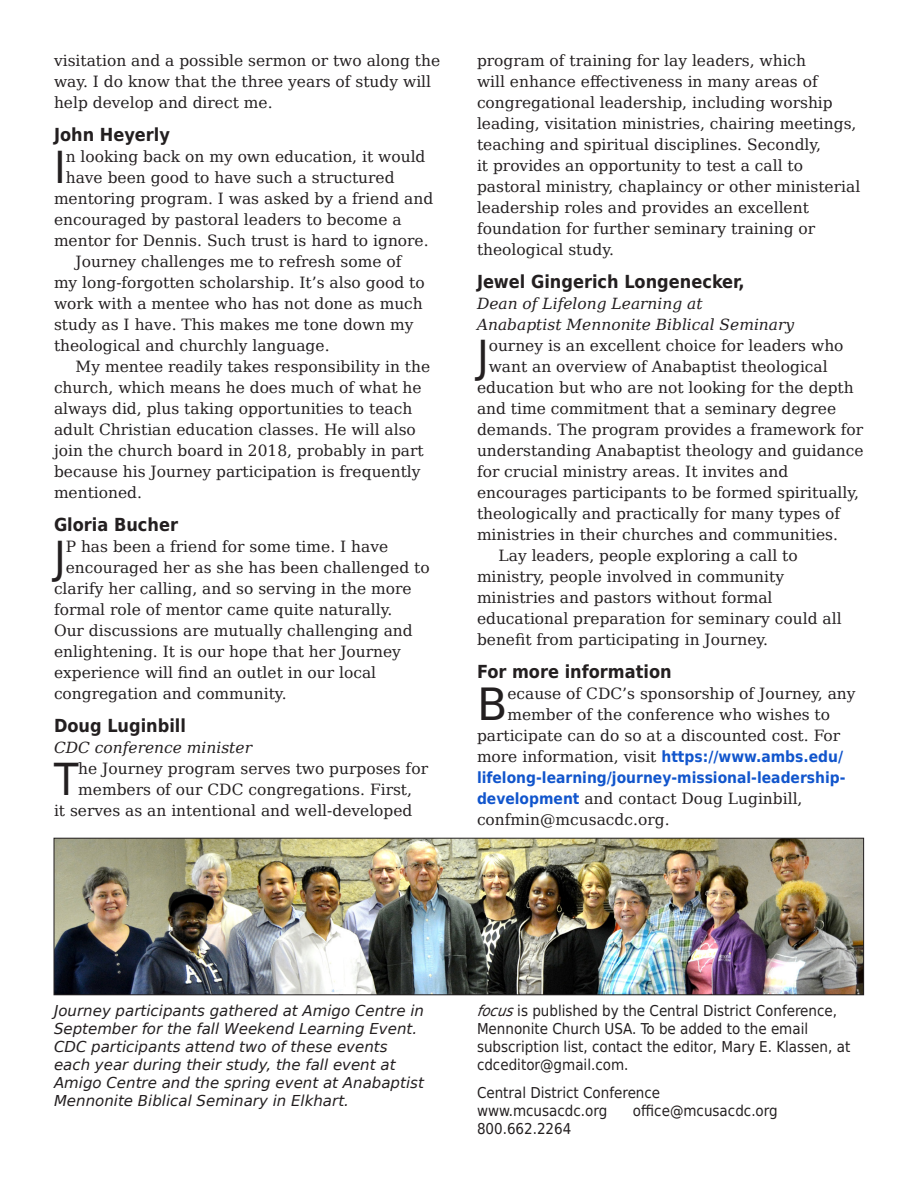
<style>
.page{position:relative;width:918px;height:1188px;background:#fff}
.page>*{position:absolute;margin:0;border:0;box-sizing:border-box;transform-origin:0 0}
.body_text_paragraph{font:44.25px "DejaVu Sans Condensed";color:#231f20}
.body_text_paragraph-2{font:44.25px "DejaVu Sans";color:#231f20}
.Subhead_2{font:700 18px "DejaVu Sans Condensed";color:#231f20}
.body_text_paragraph-3{font:15.45px/21px "DejaVu Serif";color:#231f20}
.Body_text{font:15.45px/21px "DejaVu Serif";color:#231f20}
.Body_text_no_indent{font:italic 15.45px/21px "DejaVu Serif";color:#231f20}
.body_text_paragraph-4{font:700 15.45px "DejaVu Sans Condensed";color:#15c}
.t1{font:italic 15px/18px "DejaVu Sans";color:#231f20}
.t2{font:15px/18px "DejaVu Sans Condensed";color:#231f20}
.s1{font-family:"DejaVu Sans Condensed";font-weight:700;color:#15c}
.s2{font-style:italic}
</style>
<div class="page">
<img style="left:56px;top:840px;width:806px;height:153px">
<div style="left:54px;top:838px;width:810px;height:157px;border:1px solid #231f20"></div>
<p class="Body_text" style="left:54px;top:49px;width:388px">visitation and a possible sermon or two along the way. I do know that the three years of study will help develop and direct me.</p>
<p class="Subhead_2" style="left:54px;top:120px;width:117px">John Heyerly</p>
<p class="body_text_paragraph" style="left:54px;top:128px;width:13px">I</p>
<p class="body_text_paragraph-3" style="left:66px;top:145px;width:361px">n looking back on my own education, it would</p>
<p class="body_text_paragraph-3" style="left:66px;top:166px;width:330px">have been good to have such a structured</p>
<p class="body_text_paragraph-3" style="left:54px;top:187px;width:381px">mentoring program. I was asked by a friend and</p>
<p class="body_text_paragraph-3" style="left:54px;top:208px;width:349px">encouraged by pastoral leaders to become a</p>
<p class="body_text_paragraph-3" style="left:54px;top:229px;width:376px">mentor for Dennis. Such trust is hard to ignore.</p>
<p class="Body_text" style="left:54px;top:250px;width:372px;text-indent:22px">Journey challenges me to refresh some of my long-forgotten scholarship. It’s also good to work with a mentee who has not done as much study as I have. This makes me tone down my theological and churchly language.</p>
<p class="Body_text" style="left:54px;top:355px;width:378px;text-indent:22px">My mentee readily takes responsibility in the church, which means he does much of what he always did, plus taking opportunities to teach adult Christian education classes. He will also join the church board in 2018, probably in part because his Journey participation is frequently mentioned.</p>
<p class="Subhead_2" style="left:54px;top:510px;width:126px">Gloria Bucher</p>
<p class="body_text_paragraph" style="left:54px;top:518px;width:13px">J</p>
<p class="body_text_paragraph-3" style="left:66px;top:535px;width:324px">P has been a friend for some time. I have</p>
<p class="body_text_paragraph-3" style="left:66px;top:556px;width:365px">encouraged her as she has been challenged to</p>
<p class="body_text_paragraph-3" style="left:54px;top:577px;width:359px">clarify her calling, and so serving in the more</p>
<p class="body_text_paragraph-3" style="left:54px;top:598px;width:340px">formal role of mentor came quite naturally.</p>
<p class="body_text_paragraph-3" style="left:54px;top:619px;width:360px">Our discussions are mutually challenging and</p>
<p class="body_text_paragraph-3" style="left:54px;top:640px;width:349px">enlightening. It is our hope that her Journey</p>
<p class="body_text_paragraph-3" style="left:54px;top:661px;width:324px">experience will find an outlet in our local</p>
<p class="body_text_paragraph-3" style="left:54px;top:682px;width:234px">congregation and community.</p>
<p class="Subhead_2" style="left:54px;top:711px;width:134px">Doug Luginbill</p>
<p class="Body_text_no_indent" style="left:54px;top:736px;width:200px">CDC conference minister</p>
<p class="body_text_paragraph" style="left:54px;top:740px;width:26px">T</p>
<p class="body_text_paragraph-3" style="left:78px;top:757px;width:351px">he Journey program serves two purposes for</p>
<p class="body_text_paragraph-3" style="left:78px;top:778px;width:335px">members of our CDC congregations. First,</p>
<p class="body_text_paragraph-3" style="left:54px;top:799px;width:360px">it serves as an intentional and well-developed</p>
<p class="body_text_paragraph-3" style="left:477px;top:49px;width:385px">program of training for lay leaders, which<br>will enhance effectiveness in many areas of congregational leadership, including worship leading, visitation ministries, chairing meetings, teaching and spiritual disciplines. Secondly,<br>it provides an opportunity to test a call to pastoral ministry, chaplaincy or other ministerial leadership roles and provides an excellent foundation for further seminary training or theological study.</p>
<p class="Subhead_2" style="left:477px;top:267px;width:269px">Jewel Gingerich Longenecker,</p>
<p class="Body_text_no_indent" style="left:477px;top:292px;width:319px">Dean of Lifelong Learning at<br>Anabaptist Mennonite Biblical Seminary</p>
<p class="body_text_paragraph" style="left:477px;top:317px;width:13px">J</p>
<p class="body_text_paragraph-3" style="left:489px;top:334px;width:356px">ourney is an excellent choice for leaders who</p>
<p class="body_text_paragraph-3" style="left:489px;top:355px;width:341px">want an overview of Anabaptist theological</p>
<p class="body_text_paragraph-3" style="left:477px;top:376px;width:378px">education but who are not looking for the depth</p>
<p class="body_text_paragraph-3" style="left:477px;top:397px;width:361px">and time commitment that a seminary degree</p>
<p class="body_text_paragraph-3" style="left:477px;top:418px;width:388px">demands. The program provides a framework for</p>
<p class="body_text_paragraph-3" style="left:477px;top:439px;width:388px">understanding Anabaptist theology and guidance</p>
<p class="body_text_paragraph-3" style="left:477px;top:460px;width:313px">for crucial ministry areas. It invites and</p>
<p class="body_text_paragraph-3" style="left:477px;top:481px;width:384px">encourages participants to be formed spiritually,</p>
<p class="body_text_paragraph-3" style="left:477px;top:502px;width:365px">theologically and practically for many types of</p>
<p class="body_text_paragraph-3" style="left:477px;top:523px;width:363px">ministries in their churches and communities.</p>
<p class="Body_text" style="left:477px;top:544px;width:366px;text-indent:22px">Lay leaders, people exploring a call to ministry, people involved in community ministries and pastors without formal educational preparation for seminary could all benefit from participating in Journey.</p>
<p class="Subhead_2" style="left:477px;top:657px;width:196px">For more information</p>
<p class="body_text_paragraph-2" style="left:477px;top:665px;width:32px">B</p>
<p class="body_text_paragraph-3" style="left:507px;top:682px;width:350px">ecause of CDC’s sponsorship of Journey, any</p>
<p class="body_text_paragraph-3" style="left:507px;top:703px;width:324px">member of the conference who wishes to</p>
<p class="body_text_paragraph-3" style="left:477px;top:724px;width:365px">participate can do so at a discounted cost. For</p>
<p class="body_text_paragraph-3" style="left:477px;top:745px;width:368px">more information, visit <span class="s1">https://www.ambs.edu/</span></p>
<p class="body_text_paragraph-4" style="left:477px;top:765px;width:370px">lifelong-learning/journey-missional-leadership-</p>
<p class="body_text_paragraph-3" style="left:477px;top:787px;width:327px"><span class="s1">development</span> and contact Doug Luginbill,</p>
<p class="body_text_paragraph-3" style="left:477px;top:808px;width:194px">confmin@mcusacdc.org.</p>
<p class="t1" style="left:54px;top:1001px;width:372px">Journey participants gathered at Amigo Centre in September for the fall Weekend Learning Event.<br>CDC participants attend two of these events each year during their study, the fall event at Amigo Centre and the spring event at Anabaptist Mennonite Biblical Seminary in Elkhart.</p>
<p class="t2" style="left:477px;top:1001px;width:375px"><span class="s2">focus</span> is published by the Central District Conference, Mennonite Church USA. To be added to the email subscription list, contact the editor, Mary E. Klassen, at cdceditor@gmail.com.</p>
<p class="t2" style="left:477px;top:1084px;width:185px">Central District Conference</p>
<p class="t2" style="left:477px;top:1102px;width:132px">www.mcusacdc.org</p>
<p class="t2" style="left:633px;top:1102px;width:146px">office@mcusacdc.org</p>
<p class="t2" style="left:477px;top:1120px;width:96px">800.662.2264</p>
</div>
